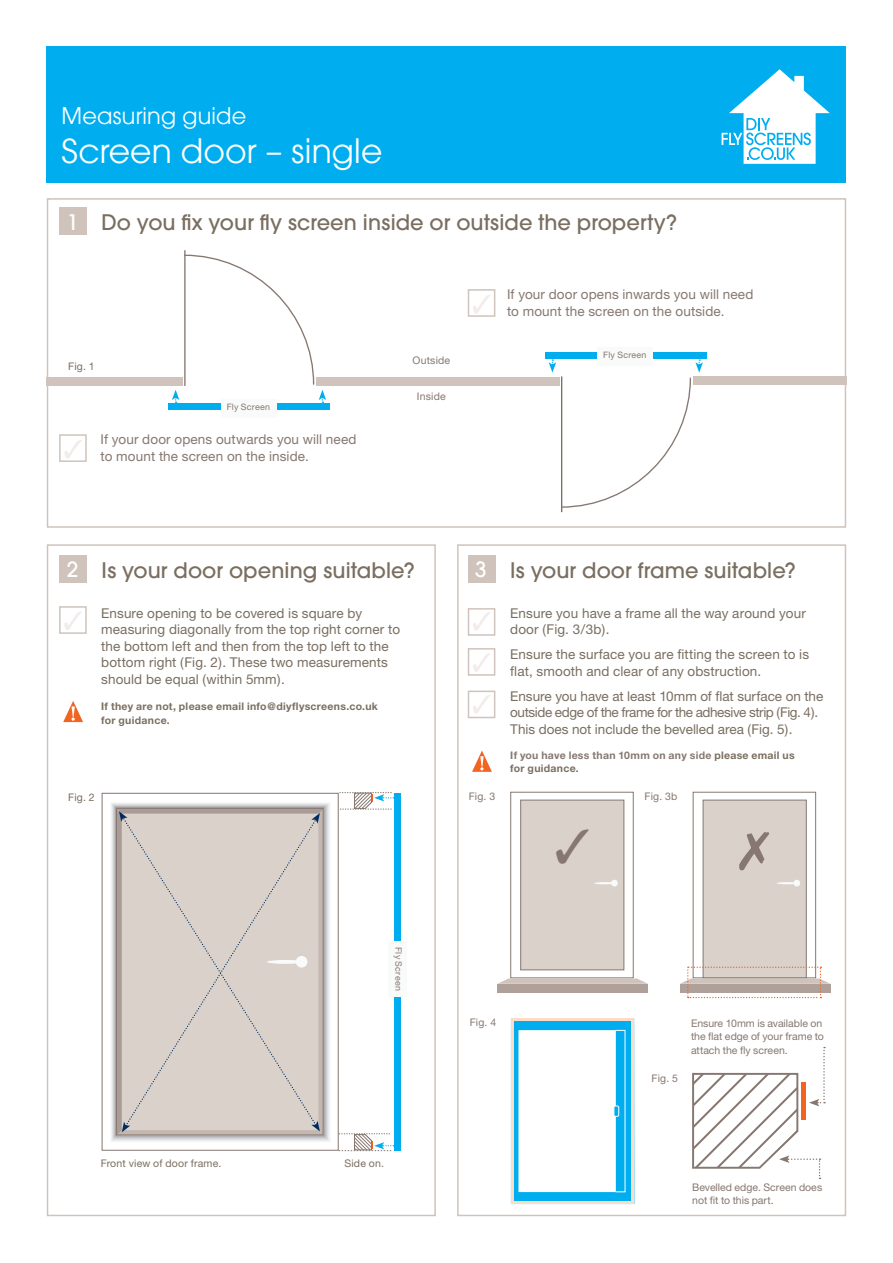
<style>
.page{position:relative;width:893px;height:1263px;background:#fff}
.page>*{position:absolute;margin:0;border:0;box-sizing:border-box;transform-origin:0 0}
._10_Intro_copy{font:33px "Avant Garde";color:#fff}
._10_Intro_copy-2{font:22.5px "Avant Garde";letter-spacing:.005em;color:#fff}
._10_Intro_copy-3{font:500 21px "Avant Garde";letter-spacing:.005em;color:#796e60}
._10_Intro_copy-4{font:500 21px "Avant Garde";color:#fff}
._10_Intro_copy-5{font:13.5px/16.5px "Helvetica Neue";letter-spacing:.005em;color:#796e60}
._10_Intro_copy-6{font:13.5px/16.5px "Helvetica Neue";letter-spacing:.01em;color:#867770}
._10_Intro_copy-7{font:10.5px/13.5px "Helvetica Neue";color:#867770}
._10_Intro_copy-8{font:700 10.5px/13.5px "Helvetica Neue";letter-spacing:.03em;color:#796e60}
._10_Intro_copy-9{font:700 10.5px/13.5px "Helvetica Neue";letter-spacing:.025em;color:#867770}
._10_Intro_copy-10{font:10.5px "Helvetica Neue";letter-spacing:.015em;color:#796e60}
._10_Intro_copy-11{font:10.5px "Helvetica Neue";letter-spacing:.02em;color:#867770}
._10_Intro_copy-12{font:8.85px "Helvetica Neue";letter-spacing:.025em;color:#867770}
.s1{color:#796e60}
</style>
<div class="page">
<div style="left:47px;top:198px;width:799px;height:330px;border:2px solid #cfc3bc"></div>
<div style="left:457px;top:544px;width:389px;height:672px;border:2px solid #cfc3bc"></div>
<div style="left:47px;top:544px;width:389px;height:672px;border:2px solid #cfc3bc"></div>
<div style="left:168px;top:404px;width:162px;height:6px;background:#00aeef"></div>
<div style="left:47px;top:377px;width:136px;height:9px;background:#cfc3bc"></div>
<div style="left:316px;top:377px;width:177px;height:9px;background:#cfc3bc"></div>
<hr style="left:184px;top:250px;width:2px;height:136px;background:#867770">
<svg style="left:172px;top:254px;width:154px;height:149px"></svg>
<div style="left:545px;top:352px;width:161px;height:7px;background:#00aeef"></div>
<div style="left:487px;top:377px;width:73px;height:9px;background:#cfc3bc"></div>
<div style="left:693px;top:376px;width:153px;height:9px;background:#cfc3bc"></div>
<hr style="left:561px;top:376px;width:1px;height:136px;background:#796e60">
<svg style="left:549px;top:359px;width:154px;height:149px"></svg>
<div style="left:468px;top:555px;width:27px;height:27px;background:#cfc3bc"></div>
<div style="left:468px;top:608px;width:27px;height:28px;border:2px solid #cfc3bc"></div>
<div style="left:468px;top:289px;width:27px;height:28px;border:2px solid #cfc3bc"></div>
<div style="left:59px;top:606px;width:28px;height:28px;border:2px solid #cfc3bc"></div>
<div style="left:59px;top:434px;width:28px;height:28px;border:2px solid #cfc3bc"></div>
<div style="left:468px;top:648px;width:27px;height:28px;border:2px solid #cfc3bc"></div>
<div style="left:468px;top:691px;width:27px;height:27px;border:2px solid #cfc3bc"></div>
<div style="left:59px;top:207px;width:28px;height:28px;background:#cfc3bc"></div>
<div style="left:394px;top:793px;width:7px;height:358px;background:#00aeef"></div>
<svg style="left:692px;top:1047px;width:133px;height:132px"></svg>
<div style="left:388px;top:941px;width:18px;height:56px;background:#f9fafa"></div>
<div style="left:59px;top:555px;width:28px;height:27px;background:#cfc3bc"></div>
<svg style="left:63px;top:701px;width:20px;height:21px"></svg>
<svg style="left:472px;top:750px;width:20px;height:22px"></svg>
<svg style="left:102px;top:792px;width:292px;height:359px"></svg>
<div style="left:47px;top:47px;width:799px;height:136px;background:#00aeef"></div>
<svg style="left:722px;top:69px;width:108px;height:95px"></svg>
<div style="left:510px;top:792px;width:124px;height:186px;border:1px solid #867770"></div>
<div style="left:693px;top:792px;width:123px;height:186px;border:1px solid #867770"></div>
<div style="left:520px;top:800px;width:104px;height:170px;background:#dad1cb;border:1px solid #867770"></div>
<div style="left:703px;top:800px;width:104px;height:178px;background:#dad1cb;border:1px solid #867770"></div>
<svg style="left:498px;top:978px;width:150px;height:6px"></svg>
<div style="left:497px;top:984px;width:151px;height:9px;background:#afa19a"></div>
<div style="left:611px;top:880px;width:7px;height:6px;background:#f9fafa;border-radius:50%"></div>
<hr style="left:594px;top:882px;width:22px;height:2px;background:#f9fafa;border-radius:50%">
<div style="left:793px;top:880px;width:7px;height:6px;background:#f9fafa;border-radius:50%"></div>
<hr style="left:777px;top:882px;width:21px;height:2px;background:#f9fafa;border-radius:50%">
<svg style="left:680px;top:966px;width:150px;height:32px"></svg>
<svg style="left:513px;top:1020px;width:119px;height:182px"></svg>
<hr style="left:511px;top:1018px;width:123px;height:2px;background:#fddcc5">
<hr style="left:511px;top:1018px;width:2px;height:184px;background:#fddcc5">
<hr style="left:632px;top:1018px;width:2px;height:184px;background:#fddcc5">
<hr style="left:511px;top:1202px;width:123px;height:2px;background:#fddcc5">
<svg style="left:64px;top:612px;width:17px;height:18px"></svg>
<svg style="left:64px;top:440px;width:18px;height:18px"></svg>
<svg style="left:473px;top:295px;width:17px;height:18px"></svg>
<svg style="left:473px;top:612px;width:17px;height:19px"></svg>
<svg style="left:473px;top:653px;width:17px;height:19px"></svg>
<svg style="left:473px;top:695px;width:17px;height:18px"></svg>
<div style="left:597px;top:347px;width:56px;height:19px;background:#f9fafa"></div>
<div style="left:221px;top:399px;width:56px;height:19px;background:#f9fafa"></div>
<div style="left:615px;top:1030px;width:10px;height:162px;border:1px solid #fff"></div>
<div style="left:614px;top:1106px;width:5px;height:10px;background:#00aeef;border-radius:2px"></div>
<div style="left:613px;top:1105px;width:6px;height:12px;border:1px solid #fff;border-radius:2px"></div>
<p class="_10_Intro_copy-2" style="left:62px;top:103px;width:186px">Measuring guide</p>
<p class="_10_Intro_copy" style="left:62px;top:132px;width:322px">Screen door – single</p>
<p class="_10_Intro_copy-4" style="left:67px;top:209px;width:13px">1</p>
<p class="_10_Intro_copy-3" style="left:102px;top:209px;width:577px">Do you fix your fly screen inside or outside the property?</p>
<p class="_10_Intro_copy-10" style="left:68px;top:360px;width:28px">Fig. 1</p>
<p class="_10_Intro_copy-12" style="left:227px;top:402px;width:45px">Fly Screen</p>
<p class="_10_Intro_copy-6" style="left:101px;top:431px;width:257px">If your door opens outwards you will need to mount the screen on the inside.</p>
<p class="_10_Intro_copy-11" style="left:412px;top:354px;width:39px">Outside</p>
<p class="_10_Intro_copy-7" style="left:417px;top:390px;width:30px">Inside</p>
<p class="_10_Intro_copy-6" style="left:507px;top:286px;width:248px">If your door opens inwards you will need to mount the screen on the outside.</p>
<p class="_10_Intro_copy-12" style="left:603px;top:349px;width:45px">Fly Screen</p>
<p class="_10_Intro_copy-4" style="left:67px;top:557px;width:13px">2</p>
<p class="_10_Intro_copy-3" style="left:102px;top:557px;width:314px">Is your door opening suitable?</p>
<p class="_10_Intro_copy-4" style="left:475px;top:557px;width:13px">3</p>
<p class="_10_Intro_copy-3" style="left:510px;top:557px;width:287px">Is your door frame suitable?</p>
<p class="_10_Intro_copy-5" style="left:101px;top:605px;width:300px">Ensure opening to be covered is square by measuring diagonally from the top right corner to the bottom left and then from the top left to the bottom right (Fig. 2). These two measurements should be equal (within 5mm).</p>
<p class="_10_Intro_copy-8" style="left:101px;top:699px;width:278px">If they are not, please email info@diyflyscreens.co.uk for guidance.</p>
<p class="_10_Intro_copy-5" style="left:510px;top:605px;width:297px">Ensure you have a frame all the way around your door (Fig. 3/3b).</p>
<p class="_10_Intro_copy-5" style="left:510px;top:646px;width:300px">Ensure the surface you are fitting the screen to is flat, smooth and clear of any obstruction.</p>
<p class="_10_Intro_copy-5" style="left:510px;top:688px;width:314px">Ensure you have at least 10mm of flat surface on the outside edge of the frame for the adhesive strip (Fig. 4).<br>This does not include the bevelled area (Fig. 5).</p>
<p class="_10_Intro_copy-9" style="left:510px;top:748px;width:286px">If you have less than 10mm on any side <span class="s1">please email us for guidance.</span></p>
<p class="_10_Intro_copy-10" style="left:68px;top:790px;width:28px">Fig. 2</p>
<p class="_10_Intro_copy-7" style="left:469px;top:789px;width:28px">Fig. 3</p>
<p class="_10_Intro_copy-7" style="left:645px;top:789px;width:34px">Fig. 3b</p>
<p class="_10_Intro_copy-12" style="left:404px;top:947px;width:45px;rotate:90deg">Fly Screen</p>
<p class="_10_Intro_copy-10" style="left:101px;top:1157px;width:122px">Front view of door frame.</p>
<p class="_10_Intro_copy-10" style="left:344px;top:1157px;width:41px">Side on.</p>
<p class="_10_Intro_copy-7" style="left:470px;top:1015px;width:28px">Fig. 4</p>
<p class="_10_Intro_copy-7" style="left:652px;top:1071px;width:28px">Fig. 5</p>
<p class="_10_Intro_copy-7" style="left:691px;top:1016px;width:134px">Ensure 10mm is available on the flat edge of your frame to attach the fly screen.</p>
<p class="_10_Intro_copy-7" style="left:692px;top:1180px;width:131px">Bevelled edge. Screen does not fit to this part.</p>
</div>
